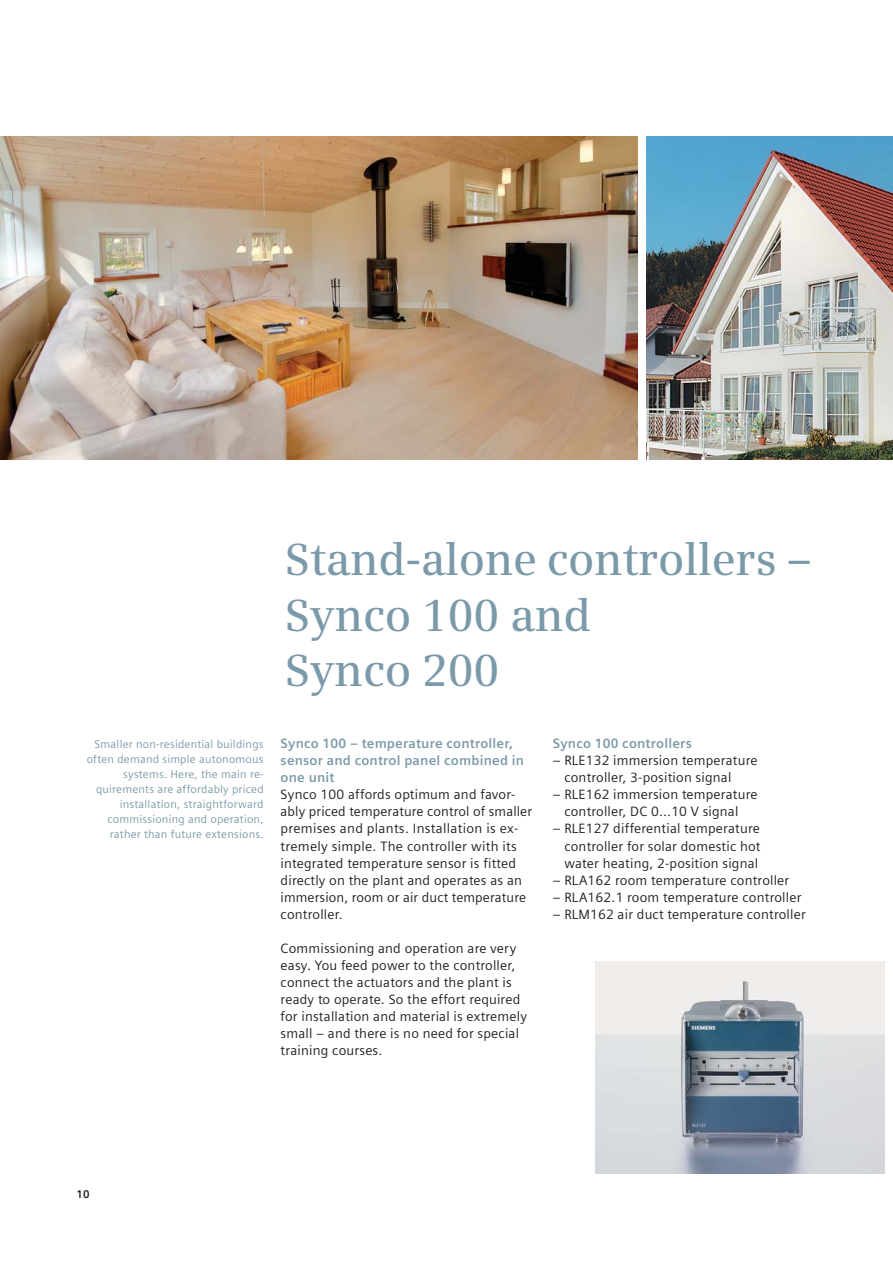
<style>
.page{position:relative;width:893px;height:1263px;background:#fff}
.page>*{position:absolute;margin:0;border:0;box-sizing:border-box;transform-origin:0 0}
.t1{font:600 45px/55.2px "Siemens Serif";letter-spacing:-.005em;color:#7b9aa9}
.t2{font:13.5px/17px "Siemens Sans";letter-spacing:.015em;color:#231f20}
.t3{font:700 13.5px/17px "Siemens Sans";letter-spacing:.015em;color:#7b9aa9}
.t4{font:11.25px/14.9px "Siemens Sans";letter-spacing:.02em;color:#7b9aa9;text-align:right}
.t5{font:700 11.25px "Siemens Sans";color:#231f20}
</style>
<div class="page">
<img style="left:646px;top:136px;width:247px;height:323px">
<img style="left:0;top:136px;width:638px;height:323px">
<img style="left:595px;top:961px;width:289px;height:213px">
<h1 class="t1" style="left:285px;top:536px;width:529px">Stand-alone controllers –<br>Synco 100 and<br>Synco 200</h1>
<p class="t4" style="left:87px;top:738px;width:178px">Smaller non-residential buildings often demand simple autonomous systems. Here, the main re&shy;quirements are affordably priced installation, straightforward commissioning and operation, rather than future extensions.</p>
<p class="t3" style="left:281px;top:736px;width:245px">Synco 100 – temperature controller, sensor and control panel combined in one unit</p>
<p class="t2" style="left:281px;top:787px;width:253px">Synco 100 affords optimum and favor - ably priced temperature control of smaller premises and plants. Installation is ex&shy;tremely simple. The controller with its integrated temperature sensor is fitted directly on the plant and operates as an immersion, room or air duct temperature controller.</p>
<p class="t2" style="left:281px;top:941px;width:248px">Commissioning and operation are very easy. You feed power to the controller, connect the actuators and the plant is ready to operate. So the effort required for installation and material is extremely small – and there is no need for special training courses.</p>
<p class="t3" style="left:553px;top:736px;width:141px">Synco 100 controllers</p>
<p class="t2" style="left:564px;top:753px;width:195px;text-indent:-12px">– RLE132 immersion temperature controller, 3-position signal</p>
<p class="t2" style="left:553px;top:787px;width:206px;text-align:center">– RLE162 immersion temperature controller, DC 0...10 V signal</p>
<p class="t2" style="left:564px;top:821px;width:197px;text-align:justify;text-indent:-12px">– RLE127 differential temperature controller for solar domestic hot water heating, 2-position signal</p>
<p class="t2" style="left:553px;top:872px;width:238px">– RLA162 room temperature controller</p>
<p class="t2" style="left:553px;top:890px;width:250px">– RLA162.1 room temperature controller</p>
<p class="t2" style="left:553px;top:907px;width:254px">– RLM162 air duct temperature controller</p>
<p class="t5" style="left:77px;top:1190px;width:15px">10</p>
</div>
